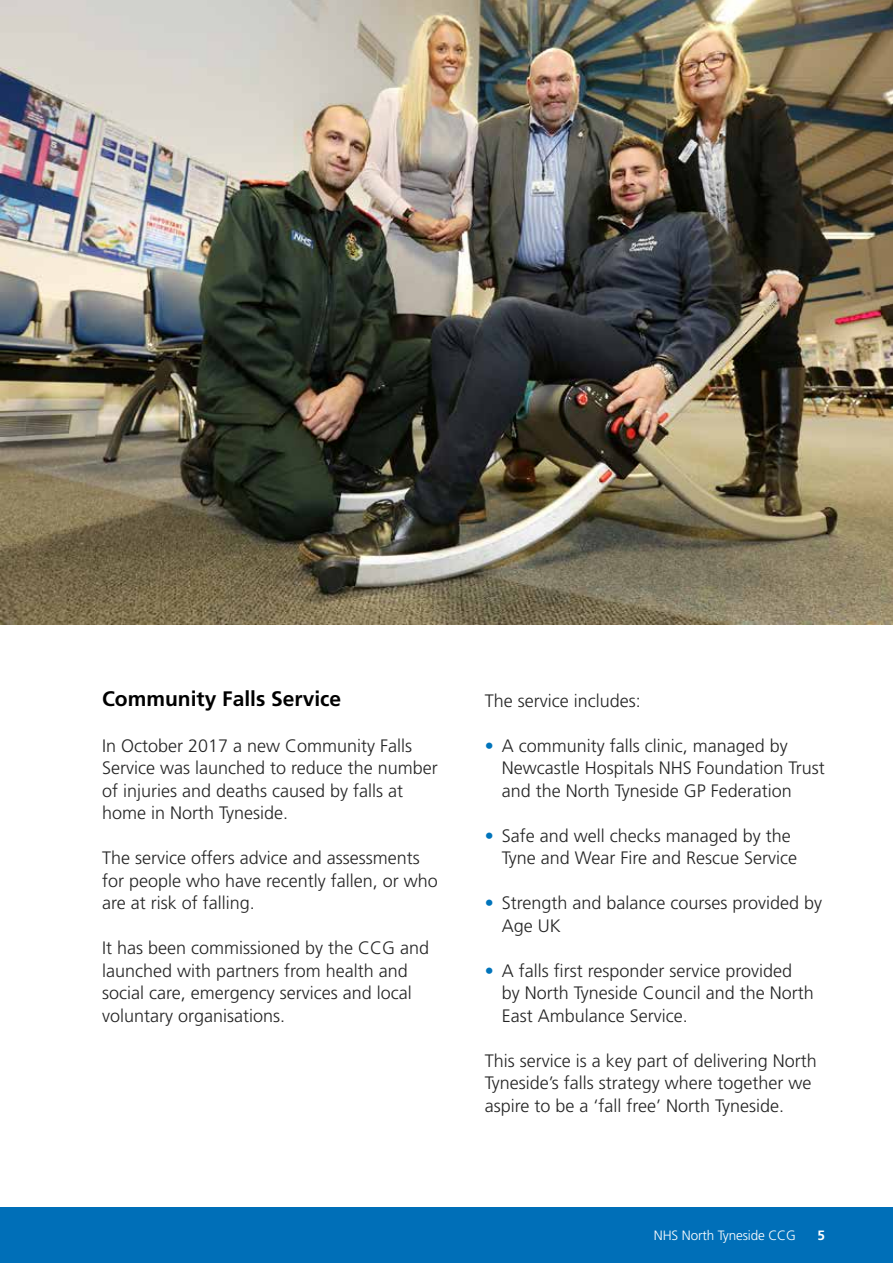
<style>
.page{position:relative;width:893px;height:1263px;background:#fff}
.page>*{position:absolute;margin:0;border:0;box-sizing:border-box;transform-origin:0 0}
.t1{font:700 21px "Frutiger";color:#000}
.t2{font:300 18px/22.5px "Frutiger";color:#252525}
.t3{font:300 13.5px "Frutiger";letter-spacing:-.01em;color:#fff}
.t4{font:700 13.5px "Frutiger";color:#fff}
.s1{color:#0074bb}
</style>
<div class="page">
<img style="left:0;top:0;width:893px;height:625px">
<div style="left:0;top:1208px;width:893px;height:55px;background:#006fb8"></div>
<p class="t1" style="left:102px;top:686px;width:241px">Community Falls Service</p>
<p class="t2" style="left:102px;top:734px;width:337px">In October 2017 a new Community Falls Service was launched to reduce the number of injuries and deaths caused by falls at home in North Tyneside.</p>
<p class="t2" style="left:102px;top:847px;width:337px">The service offers advice and assessments for people who have recently fallen, or who are at risk of falling.</p>
<p class="t2" style="left:102px;top:937px;width:329px">It has been commissioned by the CCG and launched with partners from health and social care, emergency services and local voluntary organisations.</p>
<p class="t2" style="left:485px;top:689px;width:158px">The service includes:</p>
<p class="t2" style="left:502px;top:734px;width:325px;text-indent:-17px"><span class="s1">•</span> A community falls clinic, managed by<br>Newcastle Hospitals NHS Foundation Trust and the North Tyneside GP Federation</p>
<p class="t2" style="left:502px;top:824px;width:297px;text-indent:-17px"><span class="s1">•</span> Safe and well checks managed by the<br>Tyne and Wear Fire and Rescue Service</p>
<p class="t2" style="left:502px;top:892px;width:322px;text-indent:-17px"><span class="s1">•</span> Strength and balance courses provided by<br>Age UK</p>
<p class="t2" style="left:502px;top:959px;width:314px;text-indent:-17px"><span class="s1">•</span> A falls first responder service provided by North Tyneside Council and the North<br>East Ambulance Service.</p>
<p class="t2" style="left:485px;top:1049px;width:334px">This service is a key part of delivering North<br>Tyneside’s falls strategy where together we aspire to be a ‘fall free’ North Tyneside.</p>
<p class="t3" style="left:654px;top:1227px;width:143px">NHS North Tyneside CCG</p>
<p class="t4" style="left:817px;top:1227px;width:9px">5</p>
</div>
